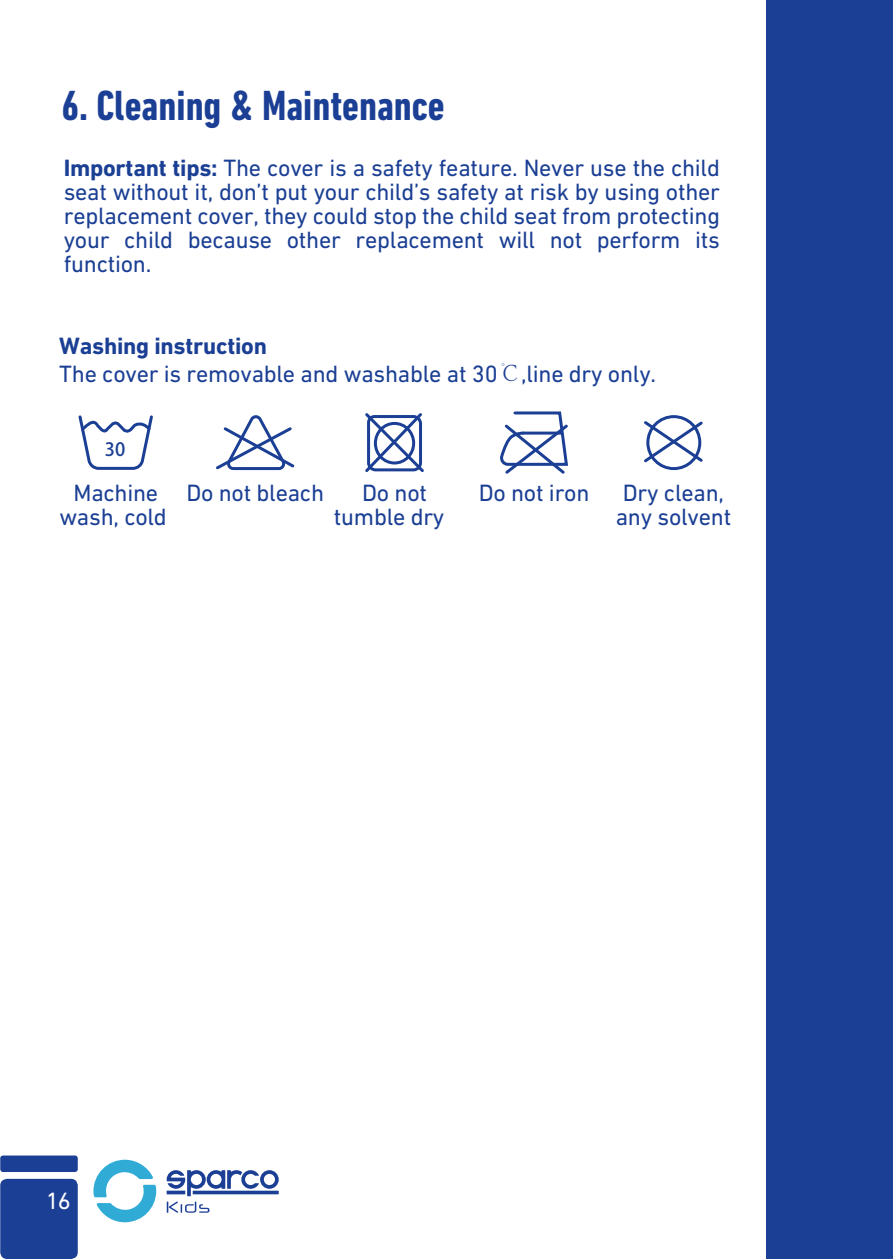
<style>
.page{position:relative;width:893px;height:1259px;background:#fff}
.page>*{position:absolute;margin:0;border:0;box-sizing:border-box;transform-origin:0 0}
.t1{font:700 condensed 42.9px "DIN Next LT Pro";color:#1b3f94}
.t2{font:24px/24px "DIN Next LT Pro";letter-spacing:-.01em;color:#1b3f94;text-align:center}
.t3{font:700 24px "DIN Next LT Pro";letter-spacing:-.01em;color:#1b3f94}
.t4{font:24px "DIN Next LT Pro";color:#fff}
.t5{font:18.3px "FZLANTY ZHONGJW GB1 0 G Bpc EUC H";color:#1b3f94}
.s1{font-weight:700}
.s2{font-family:"Adobe Song Std";font-weight:300}
</style>
<div class="page">
<svg style="left:216px;top:415px;width:79px;height:56px"></svg>
<svg style="left:501px;top:411px;width:67px;height:63px"></svg>
<hr style="left:523px;top:431px;width:38px;height:3px;background:#1b3f94">
<svg style="left:365px;top:413px;width:59px;height:60px"></svg>
<div style="left:374px;top:422px;width:41px;height:42px;border:3px solid #1b3f94;border-radius:50%"></div>
<div style="left:367px;top:415px;width:55px;height:56px;border:3px solid #1b3f94;border-radius:7px"></div>
<svg style="left:78px;top:415px;width:75px;height:55px"></svg>
<svg style="left:644px;top:418px;width:59px;height:47px"></svg>
<div style="left:646px;top:415px;width:55px;height:55px;border:3px solid #1b3f94;border-radius:50%"></div>
<div style="left:766px;top:1px;width:127px;height:1258px;background:#1b3f94"></div>
<svg style="left:93px;top:1159px;width:63px;height:63px"></svg>
<svg style="left:167px;top:1170px;width:112px;height:42px"></svg>
<div style="left:0;top:1178px;width:78px;height:81px;background:#1b3f94;border-radius:7px"></div>
<div style="left:0;top:1155px;width:78px;height:17px;background:#1b3f94;border-radius:3px"></div>
<h1 class="t1" style="left:61px;top:81px;width:385px">6. Cleaning &amp; Maintenance</h1>
<p class="t2" style="left:64px;top:156px;width:658px;text-align:justify"><span class="s1">Important tips:</span> The cover is a safety feature. Never use the child seat without it, don’t put your child’s safety at risk by using other replacement cover, they could stop the child seat from protecting your child because other replacement will not perform its function.</p>
<p class="t3" style="left:59px;top:332px;width:209px">Washing instruction</p>
<p class="t2" style="left:59px;top:362px;width:598px">The cover is removable and washable at 30<span class="s2">℃</span>,line dry only.</p>
<p class="t5" style="left:105px;top:438px;width:22px">30</p>
<p class="t2" style="left:59px;top:480px;width:109px">Machine wash, cold</p>
<p class="t2" style="left:186px;top:480px;width:139px">Do not bleach</p>
<p class="t2" style="left:616px;top:480px;width:117px;text-align:left">Dry clean, any solvent</p>
<p class="t2" style="left:334px;top:480px;width:112px">Do not tumble dry</p>
<p class="t2" style="left:479px;top:480px;width:112px">Do not iron</p>
<p class="t4" style="left:46px;top:1187px;width:26px">16</p>
</div>
